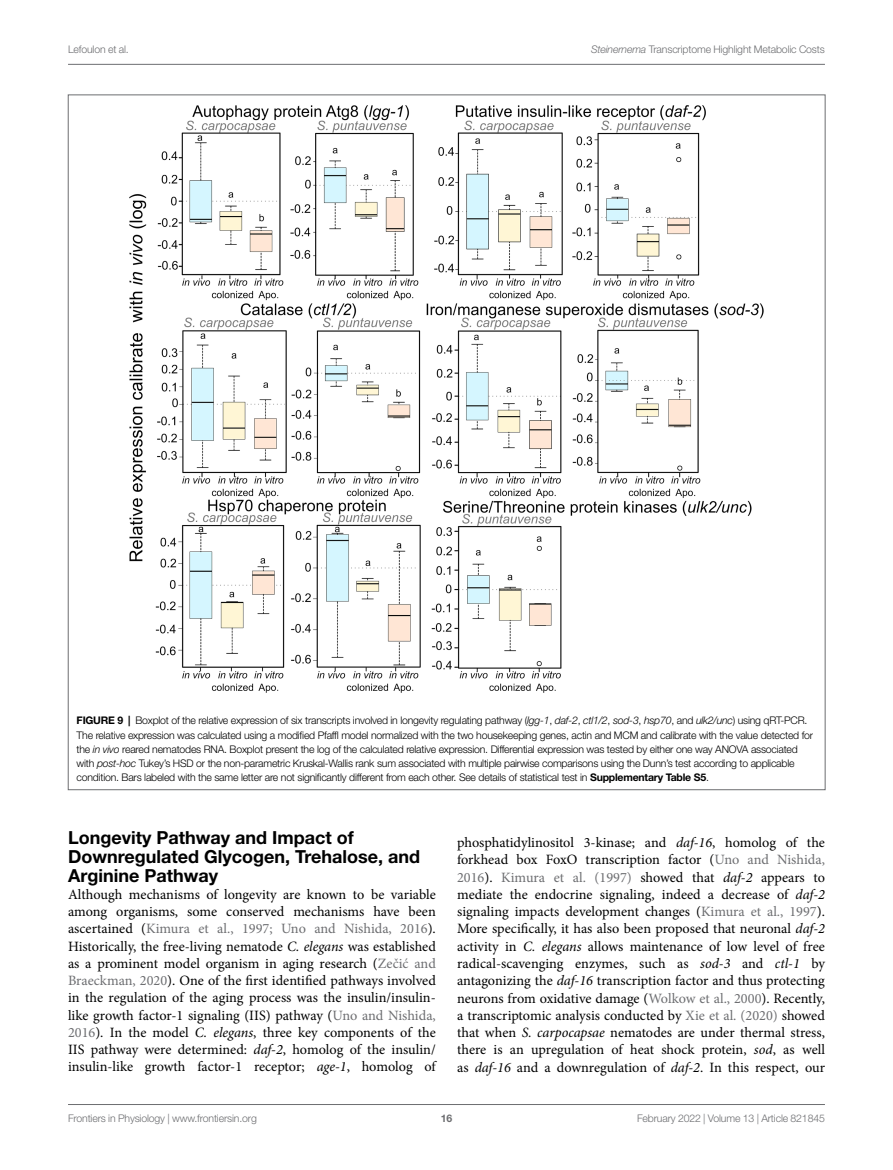
<style>
.page{position:relative;width:893px;height:1170px;background:#fff}
.page>*{position:absolute;margin:0;border:0;box-sizing:border-box;transform-origin:0 0}
.HEAD_2{font:700 18px/18.8px "Helvetica Neue LT Std";color:#000}
.TEXT_FLUSH{font:14.25px/17.2px "Minion Pro";color:#000;text-align:justify}
.FIG_LEG{font:300 10.5px/14.2px "Helvetica Neue LT Std";letter-spacing:-.02em;color:#000}
.t1{font:300 10.5px "Helvetica Neue LT Std";letter-spacing:-.015em;color:#6d6e71}
.t2{font:700 10.5px "Helvetica Neue LT Std";color:#6d6e71}
.s1{font-style:italic}
.s2{font-weight:700}
.s3{color:#6d6e71}
</style>
<div class="page">
<hr style="left:68px;top:64px;width:757px;height:1px;background:#6d6e71">
<hr style="left:68px;top:1104px;width:757px;height:1px;background:#6d6e71">
<img style="left:129px;top:105px;width:635px;height:588px">
<p class="t1" style="left:68px;top:42px;width:62px">Lefoulon et al.</p>
<p class="t1" style="left:591px;top:42px;width:235px"><span class="s1">Steinernema</span> Transcriptome Highlight Metabolic Costs</p>
<p class="FIG_LEG" style="left:77px;top:713px;width:738px"><span class="s2">FIGURE 9 |</span> Boxplot of the relative expression of six transcripts involved in longevity regulating pathway (<span class="s1">lgg-1</span>, <span class="s1">daf-2</span>, <span class="s1">ctl1/2</span>, <span class="s1">sod-3</span>, <span class="s1">hsp70</span>, and <span class="s1">ulk2/unc</span>) using qRT-PCR.<br>The relative expression was calculated using a modified Pfaffl model normalized with the two housekeeping genes, actin and MCM and calibrate with the value detected for the <span class="s1">in vivo</span> reared nematodes RNA. Boxplot present the log of the calculated relative expression. Differential expression was tested by either one way ANOVA associated with <span class="s1">post-hoc</span> Tukey’s HSD or the non-parametric Kruskal-Wallis rank sum associated with multiple pairwise comparisons using the Dunn’s test according to applicable condition. Bars labeled with the same letter are not significantly different from each other. See details of statistical test in <span class="s2">Supplementary Table S5</span>.</p>
<p class="HEAD_2" style="left:68px;top:827px;width:353px">Longevity Pathway and Impact of<br>Downregulated Glycogen, Trehalose, and<br>Arginine Pathway</p>
<p class="TEXT_FLUSH" style="left:68px;top:885px;width:369px">Although mechanisms of longevity are known to be variable among organisms, some conserved mechanisms have been ascertained (<span class="s3">Kimura et al., 1997; Uno and Nishida, 2016</span>).<br>Historically, the free-living nematode <span class="s1">C. elegans</span> was established as a prominent model organism in aging research (<span class="s3">Zečić and Braeckman, 2020</span>). One of the first identified pathways involved in the regulation of the aging process was the insulin/insulin&shy;like growth factor-1 signaling (IIS) pathway (<span class="s3">Uno and Nishida, 2016</span>). In the model <span class="s1">C. elegans</span>, three key components of the IIS pathway were determined: <span class="s1">daf-2</span>, homolog of the insulin/ insulin-like growth factor-1 receptor; <span class="s1">age-1</span>, homolog of</p>
<p class="TEXT_FLUSH" style="left:457px;top:834px;width:369px">phosphatidylinositol 3-kinase; and <span class="s1">daf-16</span>, homolog of the forkhead box FoxO transcription factor (<span class="s3">Uno and Nishida, 2016</span>). <span class="s3">Kimura et al. (1997)</span> showed that <span class="s1">daf-2</span> appears to mediate the endocrine signaling, indeed a decrease of <span class="s1">daf-2 </span>signaling impacts development changes (<span class="s3">Kimura et al., 1997</span>).<br>More specifically, it has also been proposed that neuronal <span class="s1">daf-2 </span>activity in <span class="s1">C. elegans</span> allows maintenance of low level of free radical-scavenging enzymes, such as <span class="s1">sod-3</span> and <span class="s1">ctl-1</span> by antagonizing the <span class="s1">daf-16</span> transcription factor and thus protecting neurons from oxidative damage (<span class="s3">Wolkow et al., 2000</span>). Recently, a transcriptomic analysis conducted by <span class="s3">Xie et al. (2020)</span> showed that when <span class="s1">S. carpocapsae</span> nematodes are under thermal stress, there is an upregulation of heat shock protein, <span class="s1">sod</span>, as well as <span class="s1">daf-16</span> and a downregulation of <span class="s1">daf-2</span>. In this respect, our</p>
<p class="t1" style="left:68px;top:1111px;width:190px">Frontiers in Physiology | www.frontiersin.org</p>
<p class="t2" style="left:441px;top:1111px;width:13px">16</p>
<p class="t1" style="left:637px;top:1111px;width:189px">February 2022 | Volume 13 | Article 821845</p>
</div>
